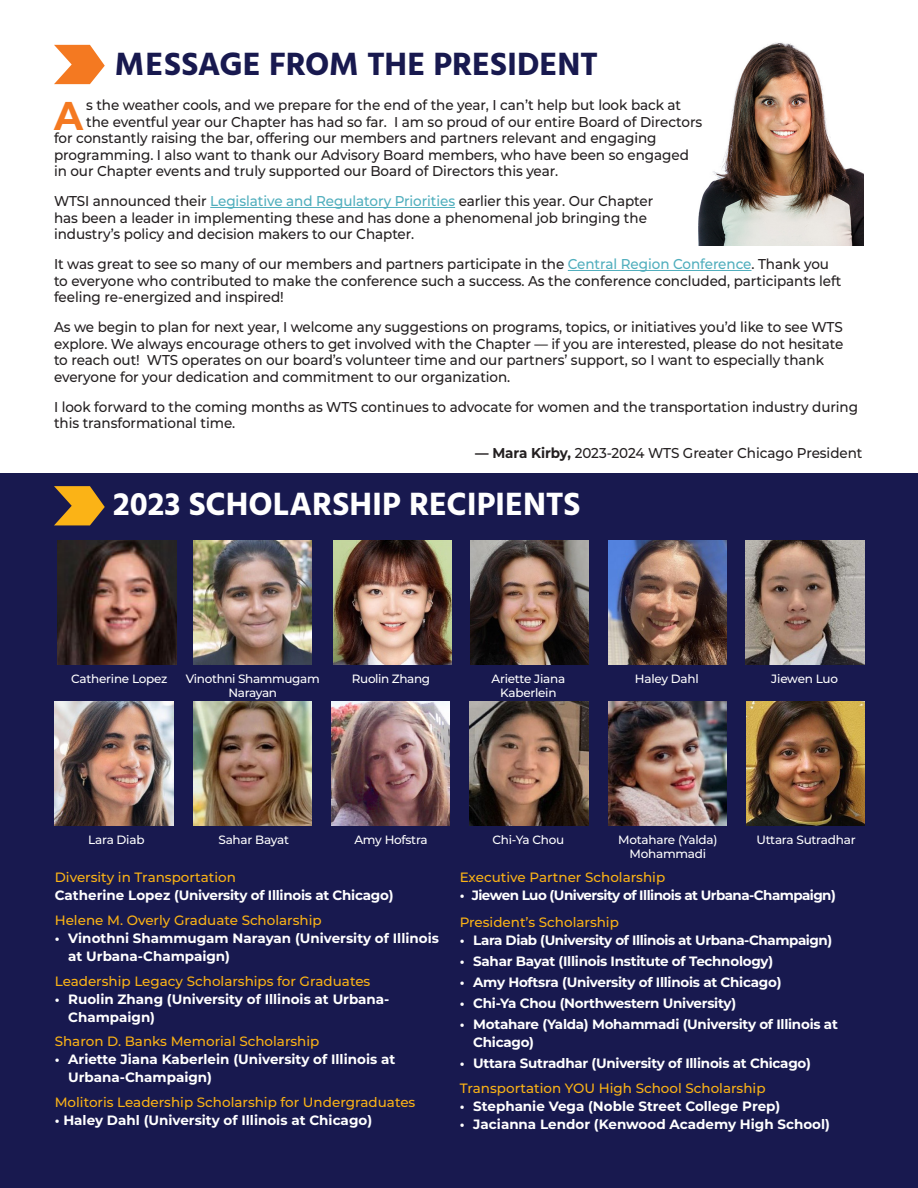
<style>
.page{position:relative;width:918px;height:1188px;background:#fff}
.page>*{position:absolute;margin:0;border:0;box-sizing:border-box;transform-origin:0 0}
.t1{font:700 40.2px "Montserrat";color:#f47921;scale:.94 1}
.Cover_Title_04_A_Reg{font:700 33px "Hind";color:#fff}
.Cover_Title_04_A_Reg-2{font:700 33px "Hind";letter-spacing:-.005em;color:#18194f}
.t2{font:500 14.25px/16.5px "Montserrat";letter-spacing:-.005em;color:#231f20;scale:.95 1}
.t3{font:700 13.5px/18px "Montserrat";letter-spacing:-.02em;color:#fff}
.t4{font:700 13.5px/18px "Montserrat";color:#fff}
.t5{font:500 13.5px "Montserrat";color:#fbb316}
.t6{font:700 13.5px "Montserrat";letter-spacing:-.04em;color:#fff}
.t7{font:500 12px/14.4px "Montserrat";letter-spacing:-.02em;color:#fff;text-align:center}
.s1{color:#50aebd}
.s2{font-weight:700}
</style>
<div class="page">
<div style="left:0;top:473px;width:918px;height:715px;background:#18194f"></div>
<svg style="left:54px;top:45px;width:51px;height:39px"></svg>
<img style="left:698px;top:42px;width:166px;height:204px">
<hr style="left:210px;top:207px;width:245px;height:1px;background:#50aebd">
<hr style="left:568px;top:270px;width:184px;height:1px;background:#50aebd">
<svg style="left:54px;top:486px;width:51px;height:39px"></svg>
<img style="left:470px;top:702px;width:118px;height:123px">
<img style="left:608px;top:702px;width:118px;height:123px">
<img style="left:55px;top:702px;width:118px;height:123px">
<img style="left:193px;top:702px;width:118px;height:123px">
<img style="left:331px;top:702px;width:119px;height:123px">
<img style="left:193px;top:541px;width:118px;height:124px">
<img style="left:333px;top:541px;width:118px;height:124px">
<img style="left:608px;top:541px;width:118px;height:124px">
<img style="left:470px;top:541px;width:119px;height:124px">
<img style="left:746px;top:702px;width:119px;height:124px">
<img style="left:746px;top:541px;width:118px;height:124px">
<img style="left:58px;top:541px;width:118px;height:124px">
<p class="Cover_Title_04_A_Reg-2" style="left:115px;top:44px;width:485px">MESSAGE FROM THE PRESIDENT</p>
<p class="t2" style="left:86px;top:96px;width:628px">s the weather cools, and we prepare for the end of the year, I can’t help but look back at</p>
<p class="t2" style="left:86px;top:113px;width:650px">the eventful year our Chapter has had so far. I am so proud of our entire Board of Directors</p>
<p class="t2" style="left:54px;top:129px;width:636px">for constantly raising the bar, offering our members and partners relevant and engaging</p>
<p class="t2" style="left:54px;top:146px;width:670px">programming. I also want to thank our Advisory Board members, who have been so engaged</p>
<p class="t2" style="left:54px;top:162px;width:532px">in our Chapter events and truly supported our Board of Directors this year.</p>
<p class="t2" style="left:54px;top:192px;width:632px">WTSI announced their <span class="s1">Legislative and Regulatory Priorities</span> earlier this year. Our Chapter has been a leader in implementing these and has done a phenomenal job bringing the industry’s policy and decision makers to our Chapter.</p>
<p class="t2" style="left:54px;top:255px;width:830px">It was great to see so many of our members and partners participate in the <span class="s1">Central Region Conference</span>. Thank you to everyone who contributed to make the conference such a success. As the conference concluded, participants left feeling re-energized and inspired!</p>
<p class="t2" style="left:54px;top:318px;width:832px">As we begin to plan for next year, I welcome any suggestions on programs, topics, or initiatives you’d like to see WTS explore. We always encourage others to get involved with the Chapter — if you are interested, please do not hesitate to reach out! WTS operates on our board’s volunteer time and our partners’ support, so I want to especially thank everyone for your dedication and commitment to our organization.</p>
<p class="t2" style="left:54px;top:398px;width:848px">I look forward to the coming months as WTS continues to advocate for women and the transportation industry during this transformational time.</p>
<p class="t2" style="left:475px;top:444px;width:409px"><span class="s2">— Mara Kirby,</span> 2023-2024 WTS Greater Chicago President</p>
<p class="Cover_Title_04_A_Reg" style="left:113px;top:484px;width:469px">2023 SCHOLARSHIP RECIPIENTS</p>
<p class="t1" style="left:54px;top:86px;width:32px">A</p>
<p class="t7" style="left:186px;top:671px;width:135px">Vinothni Shammugam<br>Narayan</p>
<p class="t7" style="left:352px;top:671px;width:80px">Ruolin Zhang</p>
<p class="t7" style="left:492px;top:671px;width:75px">Ariette Jiana<br>Kaberlein</p>
<p class="t7" style="left:635px;top:671px;width:65px">Haley Dahl</p>
<p class="t7" style="left:71px;top:671px;width:98px">Catherine Lopez</p>
<p class="t7" style="left:771px;top:671px;width:68px">Jiewen Luo</p>
<p class="t7" style="left:88px;top:832px;width:58px">Lara Diab</p>
<p class="t7" style="left:218px;top:832px;width:72px">Sahar Bayat</p>
<p class="t7" style="left:354px;top:832px;width:75px">Amy Hofstra</p>
<p class="t5" style="left:55px;top:868px;width:183px">Diversity in Transportation</p>
<p class="t3" style="left:55px;top:886px;width:340px">Catherine Lopez (University of Illinois at Chicago)</p>
<p class="t5" style="left:55px;top:911px;width:268px">Helene M. Overly Graduate Scholarship</p>
<p class="t4" style="left:68px;top:928px;width:372px;text-indent:-14px">• Vinothni Shammugam Narayan (University of Illinois at Urbana-Champaign)</p>
<p class="t5" style="left:55px;top:971px;width:317px">Leadership Legacy Scholarships for Graduates</p>
<p class="t4" style="left:68px;top:989px;width:323px;text-indent:-14px">• Ruolin Zhang (University of Illinois at Urbana-<br>Champaign)</p>
<p class="t5" style="left:55px;top:1032px;width:266px">Sharon D. Banks Memorial Scholarship</p>
<p class="t4" style="left:68px;top:1050px;width:329px;text-indent:-14px">• Ariette Jiana Kaberlein (University of Illinois at<br>Urbana-Champaign)</p>
<p class="t5" style="left:55px;top:1093px;width:362px">Molitoris Leadership Scholarship for Undergraduates</p>
<p class="t4" style="left:55px;top:1111px;width:319px">• Haley Dahl (University of Illinois at Chicago)</p>
<p class="t7" style="left:492px;top:832px;width:74px">Chi-Ya Chou</p>
<p class="t7" style="left:618px;top:832px;width:101px">Motahare (Yalda)<br>Mohammadi</p>
<p class="t7" style="left:757px;top:832px;width:101px">Uttara Sutradhar</p>
<p class="t5" style="left:460px;top:868px;width:207px">Executive Partner Scholarship</p>
<p class="t6" style="left:460px;top:886px;width:378px">• Jiewen Luo (University of Illinois at Urbana-Champaign)</p>
<p class="t5" style="left:460px;top:913px;width:161px">President’s Scholarship</p>
<p class="t3" style="left:460px;top:931px;width:374px">• Lara Diab (University of Illinois at Urbana-Champaign)</p>
<p class="t3" style="left:460px;top:952px;width:315px">• Sahar Bayat (Illinois Institute of Technology)</p>
<p class="t3" style="left:460px;top:973px;width:323px">• Amy Hoftsra (University of Illinois at Chicago)</p>
<p class="t3" style="left:460px;top:994px;width:278px">• Chi-Ya Chou (Northwestern University)</p>
<p class="t3" style="left:473px;top:1015px;width:366px;text-indent:-14px">• Motahare (Yalda) Mohammadi (University of Illinois at<br>Chicago)</p>
<p class="t3" style="left:460px;top:1054px;width:353px">• Uttara Sutradhar (University of Illinois at Chicago)</p>
<p class="t5" style="left:460px;top:1079px;width:307px">Transportation YOU High School Scholarship</p>
<p class="t4" style="left:460px;top:1097px;width:322px">• Stephanie Vega (Noble Street College Prep)</p>
<p class="t4" style="left:460px;top:1115px;width:372px">• Jacianna Lendor (Kenwood Academy High School)</p>
</div>
